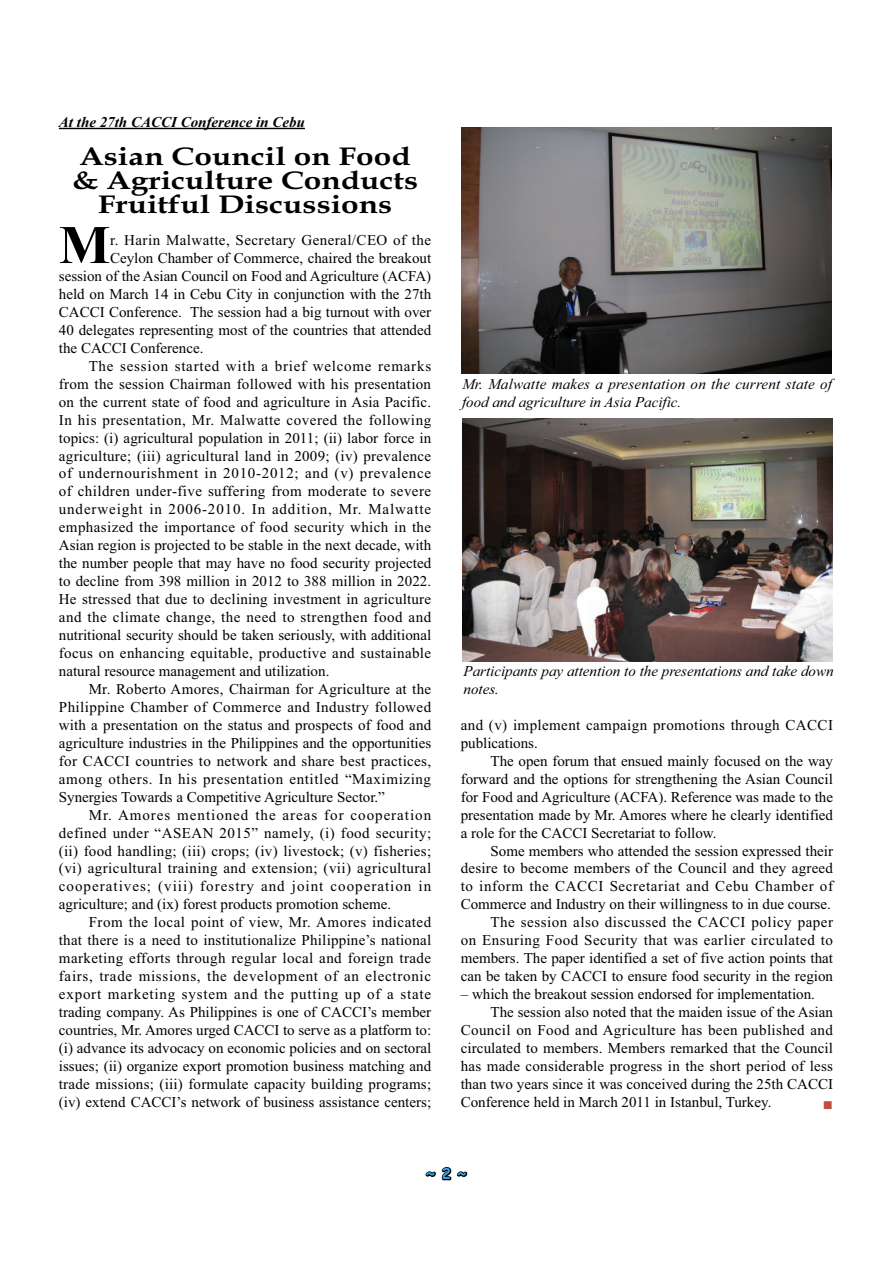
<style>
.page{position:relative;width:893px;height:1263px;background:#fff}
.page>*{position:absolute;margin:0;border:0;box-sizing:border-box;transform-origin:0 0}
.t1{font:700 54.3px "Times New Roman";color:#000}
.t2{font:700 25.65px/24px "Book Antiqua";color:#000;text-align:center;scale:1.23 1}
.t3{font:15px/18px "Times New Roman";letter-spacing:.015em;color:#000}
.t4{font:italic 15px/18px "Times New Roman";color:#000}
.t5{font:15px "Times New Roman";letter-spacing:.035em;color:#000}
.t6{font:15px "Times New Roman";letter-spacing:.05em;color:#000}
.t7{font:15px "Times New Roman";letter-spacing:-.005em;color:#000}
.t8{font:15px "Times New Roman";letter-spacing:.04em;color:#000}
.t9{font:15px "Times New Roman";letter-spacing:.07em;color:#000}
.t10{font:15px "Times New Roman";letter-spacing:.045em;color:#000}
.t11{font:15px "Times New Roman";letter-spacing:.06em;color:#000}
.t12{font:15px "Times New Roman";letter-spacing:.055em;color:#000}
.t13{font:15px "Times New Roman";letter-spacing:.065em;color:#000}
.t14{font:italic 700 15px "Times New Roman";color:#000}
.t15{font:700 15px "Comic Sans MS";color:#36a7e9}
.t16{font:13.5px "Wingdings";color:#c04e40}
</style>
<div class="page">
<svg style="left:425px;top:1167px;width:43px;height:14px"></svg>
<hr style="left:59px;top:128px;width:246px;height:1px;background:#000">
<img style="left:462px;top:418px;width:370px;height:243px">
<img style="left:461px;top:128px;width:370px;height:245px">
<p class="t14" style="left:59px;top:117px;width:247px">At the 27th CACCI Conference in Cebu</p>
<h2 class="t2" style="left:72px;top:147px;width:283px">Asian Council on Food &amp; Agriculture Conducts<br>Fruitful Discussions</h2>
<h1 class="t1" style="left:59px;top:226px;width:53px">M</h1>
<p class="t3" style="left:110px;top:232px;width:322px">r. Harin Malwatte, Secretary General/CEO of the</p>
<p class="t3" style="left:110px;top:250px;width:322px">Ceylon Chamber of Commerce, chaired the breakout</p>
<p class="t7" style="left:59px;top:270px;width:374px">session of the Asian Council on Food and Agriculture (ACFA)</p>
<p class="t3" style="left:59px;top:286px;width:374px">held on March 14 in Cebu City in conjunction with the 27th</p>
<p class="t3" style="left:59px;top:304px;width:374px">CACCI Conference. The session had a big turnout with over</p>
<p class="t3" style="left:59px;top:322px;width:374px">40 delegates representing most of the countries that attended</p>
<p class="t3" style="left:59px;top:340px;width:146px">the CACCI Conference.</p>
<p class="t6" style="left:89px;top:360px;width:344px">The session started with a brief welcome remarks</p>
<p class="t3" style="left:59px;top:376px;width:374px">from the session Chairman followed with his presentation</p>
<p class="t3" style="left:59px;top:394px;width:374px">on the current state of food and agriculture in Asia Pacific.</p>
<p class="t5" style="left:59px;top:414px;width:374px">In his presentation, Mr. Malwatte covered the following</p>
<p class="t3" style="left:59px;top:430px;width:374px">topics: (i) agricultural population in 2011; (ii) labor force in</p>
<p class="t3" style="left:59px;top:448px;width:374px">agriculture; (iii) agricultural land in 2009; (iv) prevalence</p>
<p class="t10" style="left:59px;top:468px;width:374px">of undernourishment in 2010-2012; and (v) prevalence</p>
<p class="t3" style="left:59px;top:484px;width:374px">of children under-five suffering from moderate to severe</p>
<p class="t11" style="left:59px;top:504px;width:374px">underweight in 2006-2010. In addition, Mr. Malwatte</p>
<p class="t3" style="left:59px;top:520px;width:374px">emphasized the importance of food security which in the</p>
<p class="t3" style="left:59px;top:538px;width:374px">Asian region is projected to be stable in the next decade, with</p>
<p class="t3" style="left:59px;top:555px;width:374px">the number people that may have no food security projected</p>
<p class="t3" style="left:59px;top:573px;width:374px">to decline from 398 million in 2012 to 388 million in 2022.</p>
<p class="t3" style="left:59px;top:591px;width:374px">He stressed that due to declining investment in agriculture</p>
<p class="t5" style="left:59px;top:611px;width:374px">and the climate change, the need to strengthen food and</p>
<p class="t3" style="left:59px;top:627px;width:374px">nutritional security should be taken seriously, with additional</p>
<p class="t3" style="left:59px;top:645px;width:374px">focus on enhancing equitable, productive and sustainable</p>
<p class="t3" style="left:59px;top:663px;width:272px">natural resource management and utilization.</p>
<p class="t3" style="left:89px;top:681px;width:344px">Mr. Roberto Amores, Chairman for Agriculture at the</p>
<p class="t3" style="left:59px;top:699px;width:374px">Philippine Chamber of Commerce and Industry followed</p>
<p class="t3" style="left:59px;top:717px;width:374px">with a presentation on the status and prospects of food and</p>
<p class="t3" style="left:59px;top:735px;width:374px">agriculture industries in the Philippines and the opportunities</p>
<p class="t3" style="left:59px;top:753px;width:374px">for CACCI countries to network and share best practices,</p>
<p class="t8" style="left:59px;top:773px;width:374px">among others. In his presentation entitled “Maximizing</p>
<p class="t3" style="left:59px;top:789px;width:327px">Synergies Towards a Competitive Agriculture Sector.”</p>
<p class="t13" style="left:89px;top:809px;width:344px">Mr. Amores mentioned the areas for cooperation</p>
<p class="t3" style="left:59px;top:825px;width:374px">defined under “ASEAN 2015” namely, (i) food security;</p>
<p class="t3" style="left:59px;top:843px;width:374px">(ii) food handling; (iii) crops; (iv) livestock; (v) fisheries;</p>
<p class="t3" style="left:59px;top:861px;width:374px">(vi) agricultural training and extension; (vii) agricultural</p>
<p class="t9" style="left:59px;top:881px;width:374px">cooperatives; (viii) forestry and joint cooperation in</p>
<p class="t3" style="left:59px;top:897px;width:334px">agriculture; and (ix) forest products promotion scheme.</p>
<p class="t5" style="left:89px;top:917px;width:344px">From the local point of view, Mr. Amores indicated</p>
<p class="t3" style="left:59px;top:933px;width:374px">that there is a need to institutionalize Philippine’s national</p>
<p class="t3" style="left:59px;top:951px;width:374px">marketing efforts through regular local and foreign trade</p>
<p class="t6" style="left:59px;top:970px;width:374px">fairs, trade missions, the development of an electronic</p>
<p class="t12" style="left:59px;top:988px;width:374px">export marketing system and the putting up of a state</p>
<p class="t3" style="left:59px;top:1004px;width:374px">trading company. As Philippines is one of CACCI’s member</p>
<p class="t3" style="left:59px;top:1022px;width:374px">countries, Mr. Amores urged CACCI to serve as a platform to:</p>
<p class="t3" style="left:59px;top:1040px;width:374px">(i) advance its advocacy on economic policies and on sectoral</p>
<p class="t3" style="left:59px;top:1058px;width:374px">issues; (ii) organize export promotion business matching and</p>
<p class="t3" style="left:59px;top:1076px;width:374px">trade missions; (iii) formulate capacity building programs;</p>
<p class="t3" style="left:59px;top:1094px;width:374px">(iv) extend CACCI’s network of business assistance centers;</p>
<p class="t4" style="left:462px;top:376px;width:371px">Mr. Malwatte makes a presentation on the current state of food and agriculture in Asia Pacific.</p>
<p class="t4" style="left:463px;top:663px;width:371px">Participants pay attention to the presentations and take down notes.</p>
<p class="t3" style="left:460px;top:717px;width:374px">and (v) implement campaign promotions through CACCI publications.</p>
<p class="t3" style="left:460px;top:753px;width:374px;text-align:justify;text-indent:30px">The open forum that ensued mainly focused on the way forward and the options for strengthening the Asian Council for Food and Agriculture (ACFA). Reference was made to the presentation made by Mr. Amores where he clearly identified a role for the CACCI Secretariat to follow.</p>
<p class="t3" style="left:460px;top:843px;width:374px;text-align:right">Some members who attended the session expressed their desire to become members of the Council and they agreed to inform the CACCI Secretariat and Cebu Chamber of Commerce and Industry on their willingness to in due course.<br>The session also discussed the CACCI policy paper<br>on Ensuring Food Security that was earlier circulated to members. The paper identified a set of five action points that can be taken by CACCI to ensure food security in the region</p>
<p class="t3" style="left:460px;top:986px;width:356px">– which the breakout session endorsed for implementation.</p>
<p class="t3" style="left:490px;top:1004px;width:344px">The session also noted that the maiden issue of the Asian</p>
<p class="t3" style="left:460px;top:1022px;width:374px">Council on Food and Agriculture has been published and</p>
<p class="t3" style="left:460px;top:1040px;width:374px">circulated to members. Members remarked that the Council</p>
<p class="t3" style="left:460px;top:1058px;width:374px">has made considerable progress in the short period of less</p>
<p class="t3" style="left:460px;top:1076px;width:374px">than two years since it was conceived during the 25th CACCI</p>
<p class="t3" style="left:460px;top:1094px;width:312px">Conference held in March 2011 in Istanbul, Turkey.</p>
<p class="t16" style="left:822px;top:1098px;width:12px">■</p>
<p class="t15" style="left:426px;top:1165px;width:42px">~ 2 ~</p>
</div>
